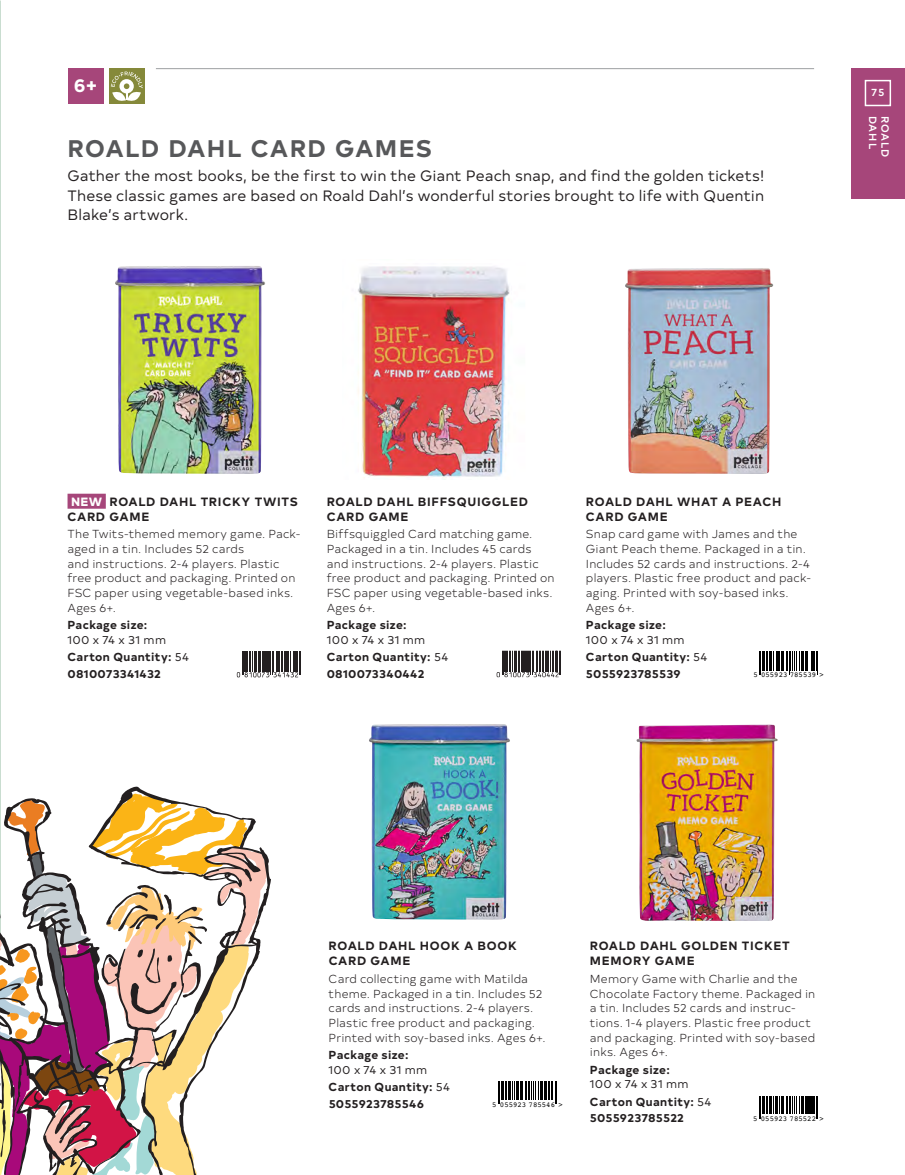
<style>
.page{position:relative;width:905px;height:1175px;background:#fff}
.page>*{position:absolute;margin:0;border:0;box-sizing:border-box;transform-origin:0 0}
._00_1_PC_Intro_Heads{font:700 24px "Typold";letter-spacing:.05em;color:#57585a}
.Age{font:700 18px "Gotham";color:#fff}
._00_RPG_Intro_Text{font:15px/19.5px "Typold";letter-spacing:.005em;color:#231f20;text-align:justify}
._01_RPG_Title{font:700 12px/15px "Typold";letter-spacing:.05em;color:#231f20}
._02_RPG_Body{font:300 11.7px/14.5px "Typold";letter-spacing:.01em;color:#231f20}
._03_RPG_Box_Size___C{font:700 11.7px/14.5px "Typold";letter-spacing:.02em;color:#231f20}
.UK_-_Carton_QTY{font:700 11.7px "Typold";letter-spacing:.03em;color:#231f20}
._04_RPG_ISBN_Price{font:700 11.7px "Typold";letter-spacing:.02em;color:#231f20}
.t1{font:500 10.5px "Typold";letter-spacing:.1em;color:#fff}
.t2{font:7.35px "Arial";color:#000}
.s1{font-weight:800;color:#fff}
.s2{font-weight:400}
</style>
<div class="page">
<img style="left:0;top:0;width:1px;height:1174px">
<svg style="left:0;top:793px;width:268px;height:381px"></svg>
<hr style="left:156px;top:68px;width:658px;height:1px;background:#9d9fa2">
<div style="left:109px;top:68px;width:36px;height:36px;background:#85893a"></div>
<svg style="left:111px;top:72px;width:32px;height:29px"></svg>
<div style="left:68px;top:68px;width:35px;height:36px;background:#a6467a"></div>
<img style="left:636px;top:724px;width:141px;height:197px">
<svg style="left:759px;top:1096px;width:59px;height:22px"></svg>
<div style="left:760px;top:1114px;width:27px;height:8px;background:#fff"></div>
<div style="left:789px;top:1114px;width:27px;height:8px;background:#fff"></div>
<img style="left:625px;top:268px;width:148px;height:206px">
<svg style="left:759px;top:651px;width:59px;height:23px"></svg>
<div style="left:760px;top:670px;width:27px;height:7px;background:#fff"></div>
<div style="left:789px;top:670px;width:27px;height:7px;background:#fff"></div>
<div style="left:68px;top:493px;width:38px;height:15px;background:#a6467a"></div>
<svg style="left:237px;top:651px;width:64px;height:26px"></svg>
<img style="left:369px;top:724px;width:141px;height:195px">
<svg style="left:498px;top:1081px;width:59px;height:22px"></svg>
<div style="left:499px;top:1100px;width:27px;height:7px;background:#fff"></div>
<div style="left:528px;top:1100px;width:27px;height:7px;background:#fff"></div>
<svg style="left:496px;top:650px;width:65px;height:27px"></svg>
<img style="left:358px;top:266px;width:152px;height:214px">
<img style="left:115px;top:266px;width:150px;height:208px">
<div style="left:851px;top:68px;width:53px;height:130px;background:#a6467a"></div>
<div style="left:864px;top:80px;width:27px;height:26px;border:2px solid #fff"></div>
<p class="Age" style="left:74px;top:74px;width:25px">6+</p>
<p class="_00_1_PC_Intro_Heads" style="left:68px;top:129px;width:366px">ROALD DAHL CARD GAMES</p>
<p class="_00_RPG_Intro_Text" style="left:68px;top:165px;width:698px">Gather the most books, be the first to win the Giant Peach snap, and find the golden tickets!<br>These classic games are based on Roald Dahl’s wonderful stories brought to life with Quentin Blake’s artwork.</p>
<p class="t1" style="left:871px;top:84px;width:14px">75</p>
<p class="t1" style="left:881px;top:116px;width:35px;rotate:90deg">DAHL</p>
<p class="t1" style="left:893px;top:116px;width:43px;rotate:90deg">ROALD</p>
<p class="_01_RPG_Title" style="left:67px;top:493px;width:232px;text-indent:4px"><span class="s1">NEW</span> ROALD DAHL TRICKY TWITS<br>CARD GAME</p>
<p class="_02_RPG_Body" style="left:68px;top:526px;width:234px">The Twits-themed memory game. Pack&shy;aged in a tin. Includes 52 cards<br>and instructions. 2-4 players. Plastic free product and packaging. Printed on<br>FSC paper using vegetable-based inks.<br>Ages 6+.</p>
<p class="_03_RPG_Box_Size___C" style="left:67px;top:616px;width:100px">Package size:<br><span class="s2">100 x 74 x 31 mm</span></p>
<p class="UK_-_Carton_QTY" style="left:68px;top:647px;width:123px">Carton Quantity: <span class="s2">54</span></p>
<p class="_04_RPG_ISBN_Price" style="left:68px;top:663px;width:95px">0810073341432</p>
<p class="_01_RPG_Title" style="left:327px;top:493px;width:203px">ROALD DAHL BIFFSQUIGGLED<br>CARD GAME</p>
<p class="_02_RPG_Body" style="left:327px;top:526px;width:229px">Biffsquiggled Card matching game.<br>Packaged in a tin. Includes 45 cards and instructions. 2-4 players. Plastic free product and packaging. Printed on<br>FSC paper using vegetable-based inks.<br>Ages 6+.</p>
<p class="_03_RPG_Box_Size___C" style="left:327px;top:616px;width:100px">Package size:<br><span class="s2">100 x 74 x 31 mm</span></p>
<p class="UK_-_Carton_QTY" style="left:327px;top:647px;width:123px">Carton Quantity: <span class="s2">54</span></p>
<p class="_04_RPG_ISBN_Price" style="left:327px;top:663px;width:99px">0810073340442</p>
<p class="_01_RPG_Title" style="left:586px;top:493px;width:197px">ROALD DAHL WHAT A PEACH<br>CARD GAME</p>
<p class="_02_RPG_Body" style="left:586px;top:526px;width:226px">Snap card game with James and the<br>Giant Peach theme. Packaged in a tin.<br>Includes 52 cards and instructions. 2-4 players. Plastic free product and pack&shy;aging. Printed with soy-based inks.<br>Ages 6+.</p>
<p class="_03_RPG_Box_Size___C" style="left:586px;top:616px;width:100px">Package size:<br><span class="s2">100 x 74 x 31 mm</span></p>
<p class="UK_-_Carton_QTY" style="left:586px;top:647px;width:123px">Carton Quantity: <span class="s2">54</span></p>
<p class="_04_RPG_ISBN_Price" style="left:586px;top:663px;width:96px">5055923785539</p>
<p class="t2" style="left:753px;top:669px;width:72px">5 055923 785539 &gt;</p>
<p class="_01_RPG_Title" style="left:328px;top:937px;width:190px">ROALD DAHL HOOK A BOOK<br>CARD GAME</p>
<p class="_02_RPG_Body" style="left:328px;top:970px;width:218px">Card collecting game with Matilda theme. Packaged in a tin. Includes 52 cards and instructions. 2-4 players.<br>Plastic free product and packaging.<br>Printed with soy-based inks. Ages 6+.</p>
<p class="_03_RPG_Box_Size___C" style="left:328px;top:1046px;width:100px">Package size:<br><span class="s2">100 x 74 x 31 mm</span></p>
<p class="UK_-_Carton_QTY" style="left:328px;top:1077px;width:123px">Carton Quantity: <span class="s2">54</span></p>
<p class="_04_RPG_ISBN_Price" style="left:328px;top:1093px;width:97px">5055923785546</p>
<p class="t2" style="left:492px;top:1098px;width:72px">5 055923 785546 &gt;</p>
<p class="_01_RPG_Title" style="left:590px;top:937px;width:201px">ROALD DAHL GOLDEN TICKET<br>MEMORY GAME</p>
<p class="_02_RPG_Body" style="left:590px;top:970px;width:227px">Memory Game with Charlie and the Chocolate Factory theme. Packaged in a tin. Includes 52 cards and instruc&shy;tions. 1-4 players. Plastic free product and packaging. Printed with soy-based inks. Ages 6+.</p>
<p class="_03_RPG_Box_Size___C" style="left:590px;top:1061px;width:100px">Package size:<br><span class="s2">100 x 74 x 31 mm</span></p>
<p class="UK_-_Carton_QTY" style="left:590px;top:1092px;width:123px">Carton Quantity: <span class="s2">54</span></p>
<p class="_04_RPG_ISBN_Price" style="left:590px;top:1108px;width:96px">5055923785522</p>
<p class="t2" style="left:753px;top:1113px;width:72px">5 055923 785522 &gt;</p>
</div>
